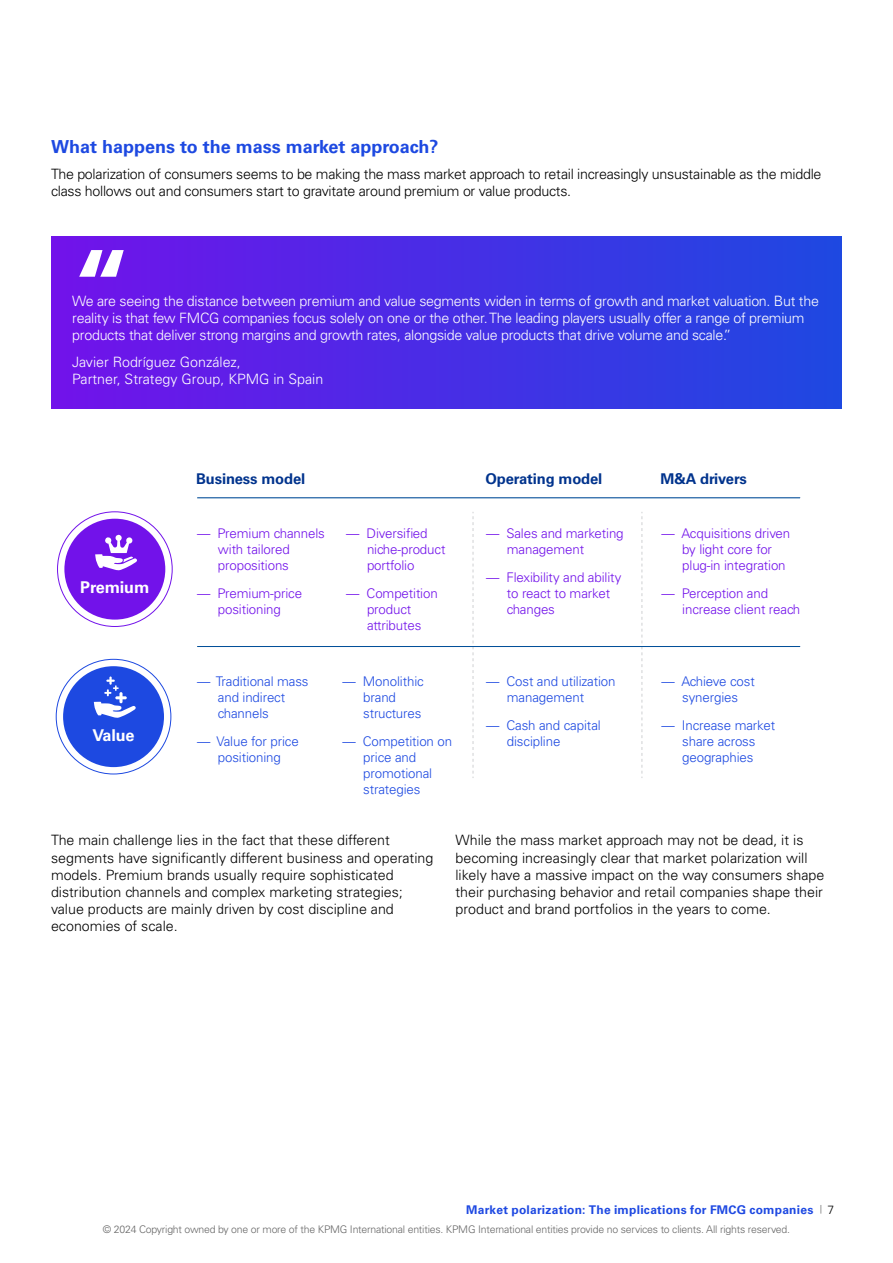
<style>
.page{position:relative;width:893px;height:1263px;background:#fff}
.page>*{position:absolute;margin:0;border:0;box-sizing:border-box;transform-origin:0 0}
.t1{font:700 108px "Univers LT Std";color:#fff}
.t2{font:700 18px "Univers LT Std";color:#1d49e1}
.t3{font:700 16.2px "Univers LT Std";letter-spacing:-.01em;color:#fff}
.t4{font:700 14.85px "Univers LT Std";letter-spacing:-.01em;color:#01338d}
.t5{font:300 14.25px/17.1px "Univers LT Std";color:#000}
.t6{font:300 14.25px/17.1px "Univers LT Std";letter-spacing:-.02em;color:#fff}
.t7{font:300 14.25px/17.1px "Univers LT Std";letter-spacing:-.02em;color:#000}
.t8{font:300 14.25px/17.1px "Univers LT Std";color:#fff}
.t9{font:300 13.35px/16px "Univers LT Std";letter-spacing:-.01em;color:#7212ea}
.t10{font:300 13.35px/16px "Univers LT Std";letter-spacing:-.01em;color:#1d49e1}
.t11{font:700 12px "Univers LT Std";letter-spacing:.02em;color:#1e49e2}
.t12{font:300 10.5px "Univers LT Std";letter-spacing:-.02em;color:#666}
.s1{font-weight:300;color:#000}
</style>
<div class="page">
<div style="left:51px;top:236px;width:791px;height:172px;background:linear-gradient(to right,#7212ea,#1e49e1)"></div>
<svg style="left:56px;top:659px;width:115px;height:115px"></svg>
<div style="left:63px;top:666px;width:101px;height:101px;background:#1d49e1;border-radius:50%"></div>
<svg style="left:94px;top:676px;width:42px;height:42px"></svg>
<svg style="left:58px;top:512px;width:114px;height:114px"></svg>
<div style="left:64px;top:519px;width:101px;height:101px;background:#7212ea;border-radius:50%"></div>
<svg style="left:473px;top:512px;width:1px;height:266px"></svg>
<svg style="left:642px;top:512px;width:1px;height:266px"></svg>
<hr style="left:197px;top:497px;width:603px;height:1px;background:#004e98">
<hr style="left:197px;top:646px;width:603px;height:1px;background:#004e98">
<svg style="left:95px;top:535px;width:42px;height:35px"></svg>
<p class="t2" style="left:51px;top:136px;width:389px">What happens to the mass market approach?</p>
<p class="t7" style="left:51px;top:165px;width:772px">The polarization of consumers seems to be making the mass market approach to retail increasingly unsustainable as the middle class hollows out and consumers start to gravitate around premium or value products.</p>
<h1 class="t1" style="left:72px;top:227px;width:62px">“</h1>
<p class="t6" style="left:72px;top:293px;width:748px">We are seeing the distance between premium and value segments widen in terms of growth and market valuation. But the reality is that few FMCG companies focus solely on one or the other. The leading players usually offer a range of premium products that deliver strong margins and growth rates, alongside value products that drive volume and scale.”</p>
<p class="t8" style="left:72px;top:353px;width:253px">Javier Rodríguez González,<br>Partner, Strategy Group, KPMG in Spain</p>
<p class="t3" style="left:80px;top:578px;width:71px">Premium</p>
<p class="t4" style="left:196px;top:470px;width:111px">Business model</p>
<p class="t4" style="left:485px;top:470px;width:118px">Operating model</p>
<p class="t4" style="left:661px;top:470px;width:88px">M&amp;A drivers</p>
<p class="t9" style="left:218px;top:525px;width:108px;text-indent:-21px">— Premium channels with tailored propositions</p>
<p class="t9" style="left:197px;top:585px;width:107px;text-align:center">— Premium-price positioning</p>
<p class="t9" style="left:367px;top:525px;width:80px;text-indent:-21px">— Diversified niche-product portfolio</p>
<p class="t9" style="left:346px;top:585px;width:93px;text-align:center">— Competition product attributes</p>
<p class="t9" style="left:507px;top:525px;width:118px;text-indent:-21px">— Sales and marketing management</p>
<p class="t9" style="left:507px;top:569px;width:116px;text-indent:-21px">— Flexibility and ability to react to market changes</p>
<p class="t9" style="left:682px;top:525px;width:110px;text-indent:-21px">— Acquisitions driven by light core for plug-in integration</p>
<p class="t9" style="left:682px;top:585px;width:120px;text-indent:-21px">— Perception and increase client reach</p>
<p class="t10" style="left:507px;top:673px;width:110px;text-indent:-21px">— Cost and utilization management</p>
<p class="t10" style="left:507px;top:717px;width:96px;text-indent:-21px">— Cash and capital discipline</p>
<p class="t10" style="left:363px;top:673px;width:62px;text-indent:-21px">— Monolithic brand structures</p>
<p class="t10" style="left:363px;top:733px;width:90px;text-indent:-21px">— Competition on price and promotional strategies</p>
<p class="t5" style="left:51px;top:832px;width:384px">The main challenge lies in the fact that these different segments have significantly different business and operating models. Premium brands usually require sophisticated distribution channels and complex marketing strategies; value products are mainly driven by cost discipline and economies of scale.</p>
<p class="t5" style="left:455px;top:832px;width:370px">While the mass market approach may not be dead, it is becoming increasingly clear that market polarization will likely have a massive impact on the way consumers shape their purchasing behavior and retail companies shape their product and brand portfolios in the years to come.</p>
<p class="t10" style="left:218px;top:673px;width:92px;text-indent:-21px">— Traditional mass and indirect channels</p>
<p class="t10" style="left:197px;top:733px;width:103px;text-align:center">— Value for price positioning</p>
<p class="t10" style="left:661px;top:673px;width:95px;text-align:center">— Achieve cost synergies</p>
<p class="t10" style="left:661px;top:717px;width:115px;text-align:center">— Increase market share across geographies</p>
<p class="t3" style="left:92px;top:725px;width:44px">Value</p>
<p class="t11" style="left:466px;top:1202px;width:370px">Market polarization: The implications for FMCG companies <span class="s1">7</span></p>
<p class="t12" style="left:103px;top:1223px;width:689px">© 2024 Copyright owned by one or more of the KPMG International entities. KPMG International entities provide no services to clients. All rights reserved.</p>
</div>
